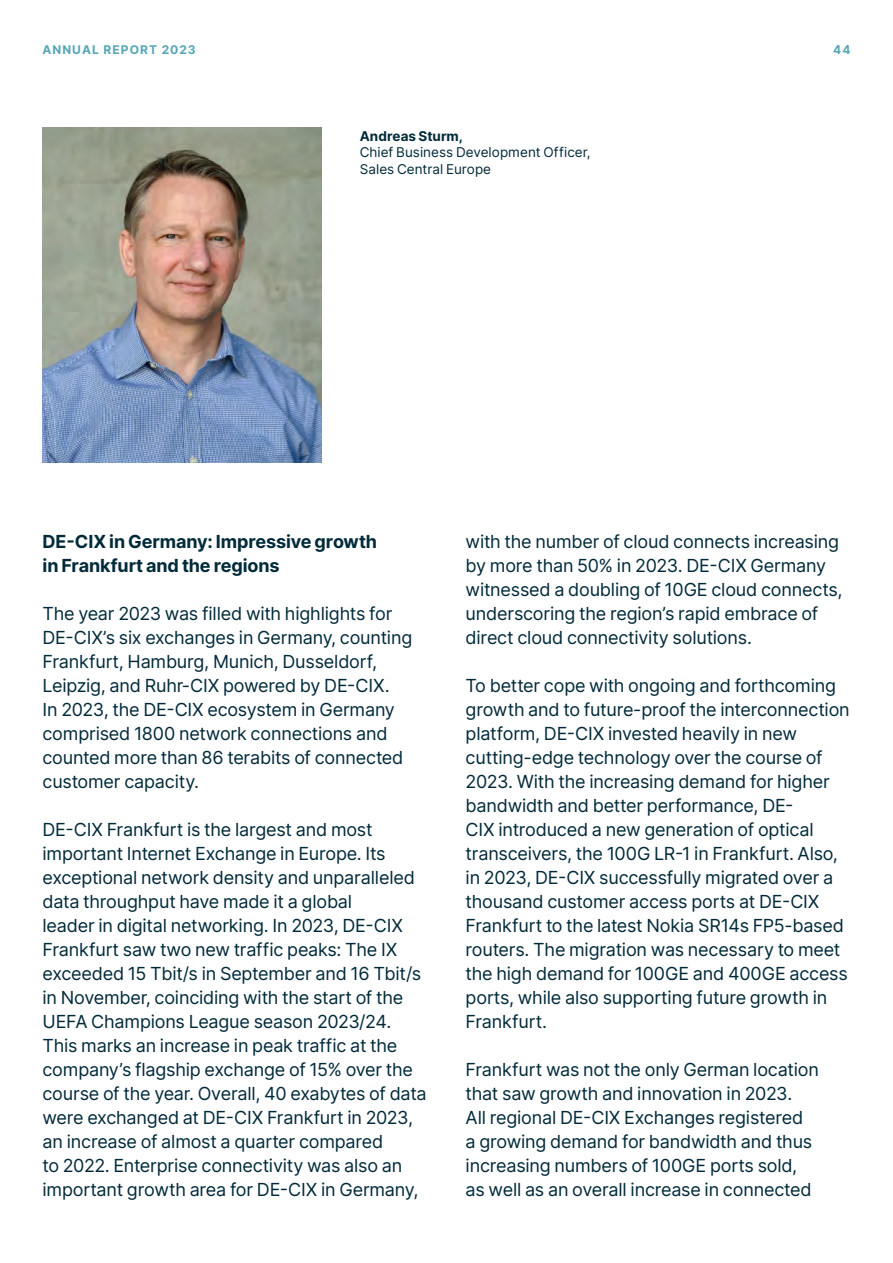
<style>
.page{position:relative;width:893px;height:1263px;background:#fff}
.page>*{position:absolute;margin:0;border:0;box-sizing:border-box;transform-origin:0 0}
.t1{font:18px/24px "Inter";letter-spacing:-.01em;color:#002a3a}
.t2{font:700 18px/24px "Inter";letter-spacing:-.005em;color:#002a3a}
.t3{font:13.5px/16.5px "Inter";letter-spacing:.005em;color:#002a3a}
.t4{font:700 13.5px "Inter";letter-spacing:.005em;color:#002a3a}
.t5{font:700 12px "Inter";letter-spacing:.085em;color:#57a6b5}
</style>
<div class="page">
<img style="left:43px;top:128px;width:278px;height:334px">
<p class="t5" style="left:43px;top:41px;width:155px">ANNUAL REPORT 2023</p>
<p class="t5" style="left:833px;top:41px;width:19px">44</p>
<p class="t4" style="left:360px;top:126px;width:105px">Andreas Sturm,</p>
<p class="t3" style="left:360px;top:144px;width:232px">Chief Business Development Officer,<br>Sales Central Europe</p>
<p class="t2" style="left:43px;top:529px;width:336px">DE-CIX in Germany: Impressive growth in Frankfurt and the regions</p>
<p class="t1" style="left:43px;top:601px;width:371px">The year 2023 was filled with highlights for DE-CIX’s six exchanges in Germany, counting Frankfurt, Hamburg, Munich, Dusseldorf, Leipzig, and Ruhr-CIX powered by DE-CIX.<br>In 2023, the DE-CIX ecosystem in Germany comprised 1800 network connections and counted more than 86 terabits of connected customer capacity.</p>
<p class="t1" style="left:43px;top:817px;width:386px">DE-CIX Frankfurt is the largest and most important Internet Exchange in Europe. Its exceptional network density and unparalleled data throughput have made it a global<br>leader in digital networking. In 2023, DE-CIX Frankfurt saw two new traffic peaks: The IX exceeded 15 Tbit/s in September and 16 Tbit/s in November, coinciding with the start of the UEFA Champions League season 2023/24.<br>This marks an increase in peak traffic at the company’s flagship exchange of 15% over the course of the year. Overall, 40 exabytes of data were exchanged at DE-CIX Frankfurt in 2023, an increase of almost a quarter compared<br>to 2022. Enterprise connectivity was also an important growth area for DE-CIX in Germany,</p>
<p class="t1" style="left:466px;top:529px;width:378px">with the number of cloud connects increasing by more than 50% in 2023. DE-CIX Germany witnessed a doubling of 10GE cloud connects, underscoring the region’s rapid embrace of direct cloud connectivity solutions.</p>
<p class="t1" style="left:466px;top:673px;width:386px">To better cope with ongoing and forthcoming growth and to future-proof the interconnection platform, DE-CIX invested heavily in new cutting-edge technology over the course of 2023. With the increasing demand for higher bandwidth and better performance, DE-<br>CIX introduced a new generation of optical transceivers, the 100G LR-1 in Frankfurt. Also, in 2023, DE-CIX successfully migrated over a thousand customer access ports at DE-CIX Frankfurt to the latest Nokia SR14s FP5-based routers. The migration was necessary to meet the high demand for 100GE and 400GE access ports, while also supporting future growth in Frankfurt.</p>
<p class="t1" style="left:466px;top:1057px;width:355px">Frankfurt was not the only German location that saw growth and innovation in 2023.<br>All regional DE-CIX Exchanges registered<br>a growing demand for bandwidth and thus increasing numbers of 100GE ports sold, as well as an overall increase in connected</p>
</div>
